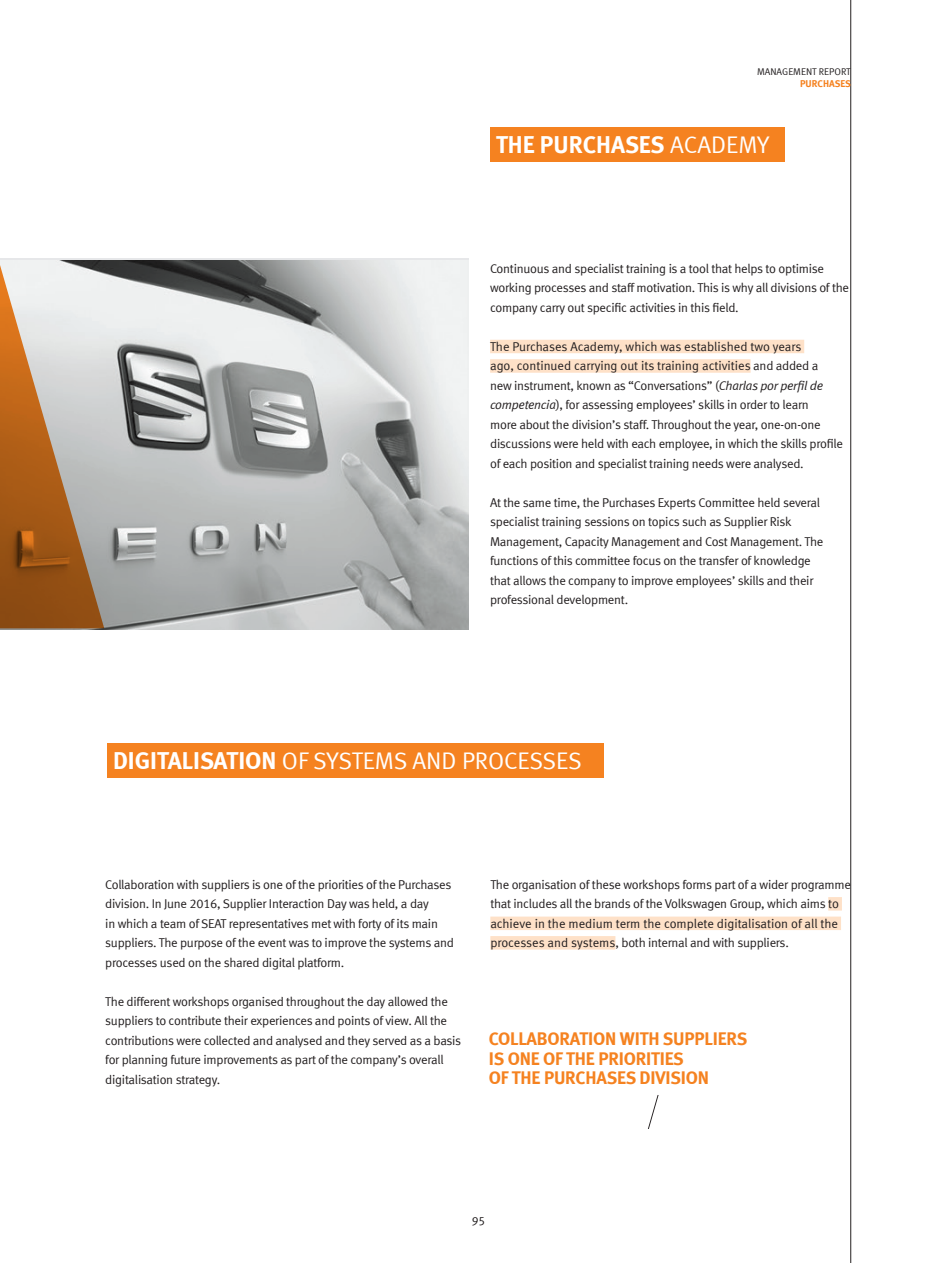
<style>
.page{position:relative;width:936px;height:1263px;background:#fff}
.page>*{position:absolute;margin:0;border:0;box-sizing:border-box;transform-origin:0 0}
.t1{font:24px "Seat Meta Normal";letter-spacing:-.01em;color:#fff}
.t2{font:700 24px "Seat Meta";color:#fff}
.t3{font:700 18px/19.5px "Seat Meta";letter-spacing:-.01em;color:#f58220}
.t4{font:12.75px/19.5px "Seat Meta Normal";letter-spacing:-.02em;color:#231f20}
.t5{font:12px "Seat Meta Normal";color:#231f20}
.t6{font:9.75px "Seat Meta Normal";color:#231f20}
.t7{font:700 9.75px "Seat Meta";color:#f58220}
.s1{font-family:"Seat Meta Normal";font-weight:400}
.s2{font-style:italic}
.s3{font-family:"Seat Meta";font-weight:700}
</style>
<div class="page">
<hr style="left:850px;top:0;width:1px;height:1263px;background:#231f20">
<div style="left:490px;top:128px;width:294px;height:34px;background:#f58220"></div>
<div style="left:490px;top:340px;width:314px;height:13px;background:#fee1c8"></div>
<div style="left:490px;top:359px;width:260px;height:14px;background:#fee1c8"></div>
<img style="left:0;top:260px;width:469px;height:370px">
<svg style="left:0;top:259px;width:104px;height:369px;background:#bc9776"></svg>
<div style="left:107px;top:743px;width:496px;height:34px;background:#f58220"></div>
<div style="left:828px;top:897px;width:13px;height:13px;background:#fee1c8"></div>
<div style="left:490px;top:916px;width:351px;height:14px;background:#fee1c8"></div>
<div style="left:490px;top:936px;width:125px;height:13px;background:#fee1c8"></div>
<svg style="left:648px;top:1095px;width:10px;height:34px"></svg>
<p class="t6" style="left:757px;top:66px;width:95px">MANAGEMENT REPORT</p>
<p class="t7" style="left:800px;top:78px;width:52px">PURCHASES</p>
<h1 class="t2" style="left:496px;top:131px;width:275px">THE PURCHASES <span class="s1">ACADEMY</span></h1>
<p class="t4" style="left:490px;top:259px;width:360px">Continuous and specialist training is a tool that helps to optimise working processes and staff motivation. This is why all divisions of the company carry out specific activities in this field.</p>
<p class="t4" style="left:490px;top:337px;width:354px">The Purchases Academy, which was established two years<br>ago, continued carrying out its training activities and added a new instrument, known as “Conversations” (<span class="s2">Charlas por perfil de competencia</span>), for assessing employees’ skills in order to learn<br>more about the division’s staff. Throughout the year, one-on-one discussions were held with each employee, in which the skills profile of each position and specialist training needs were analysed.</p>
<p class="t4" style="left:490px;top:493px;width:335px">At the same time, the Purchases Experts Committee held several specialist training sessions on topics such as Supplier Risk Management, Capacity Management and Cost Management. The functions of this committee focus on the transfer of knowledge that allows the company to improve employees’ skills and their professional development.</p>
<h1 class="t1" style="left:113px;top:747px;width:470px"><span class="s3">DIGITALISATION</span> OF SYSTEMS AND PROCESSES</h1>
<p class="t4" style="left:105px;top:874px;width:350px">Collaboration with suppliers is one of the priorities of the Purchases division. In June 2016, Supplier Interaction Day was held, a day<br>in which a team of SEAT representatives met with forty of its main suppliers. The purpose of the event was to improve the systems and processes used on the shared digital platform.</p>
<p class="t4" style="left:105px;top:991px;width:357px">The different workshops organised throughout the day allowed the suppliers to contribute their experiences and points of view. All the contributions were collected and analysed and they served as a basis for planning future improvements as part of the company’s overall digitalisation strategy.</p>
<p class="t4" style="left:490px;top:874px;width:362px">The organisation of these workshops forms part of a wider programme that includes all the brands of the Volkswagen Group, which aims to achieve in the medium term the complete digitalisation of all the processes and systems, both internal and with suppliers.</p>
<h2 class="t3" style="left:489px;top:1029px;width:260px">COLLABORATION WITH SUPPLIERS<br>IS ONE OF THE PRIORITIES<br>OF THE PURCHASES DIVISION</h2>
<p class="t5" style="left:472px;top:1214px;width:15px">95</p>
</div>
